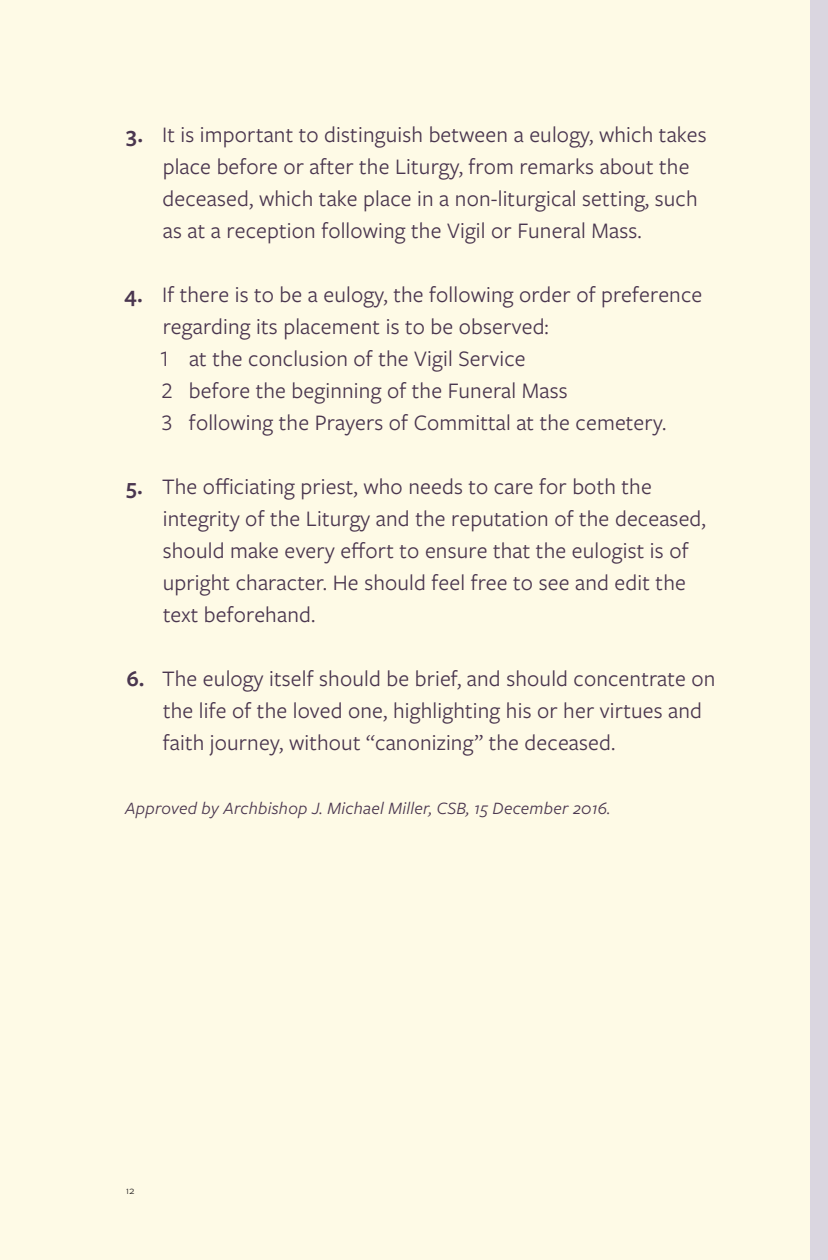
<style>
.page{position:relative;width:828px;height:1260px;background:#fff}
.page>*{position:absolute;margin:0;border:0;box-sizing:border-box;transform-origin:0 0}
.t1{font:23px/32px "Freight Sans Pro";letter-spacing:.005em;color:#4a364f}
.t2{font:italic 18px "Freight Sans Pro";letter-spacing:.015em;color:#4a364f}
.t3{font:12px "Mr Eaves San OT";color:#231f20}
.s1{font-weight:600}
</style>
<div class="page">
<div style="left:0;top:0;width:810px;height:1260px;background:#fefae6"></div>
<div style="left:810px;top:0;width:18px;height:1260px;background:#dad6e0"></div>
<p class="t1" style="left:163px;top:118px;width:546px;text-indent:-37px"><span class="s1">3.</span> It is important to distinguish between a eulogy, which takes place before or after the Liturgy, from remarks about the deceased, which take place in a non-liturgical setting, such as at a reception following the Vigil or Funeral Mass.</p>
<p class="t1" style="left:159px;top:278px;width:545px;text-indent:-35px"><span class="s1">4.</span> If there is to be a eulogy, the following order of preference regarding its placement is to be observed:<br>1 at the conclusion of the Vigil Service<br>2 before the beginning of the Funeral Mass<br>3 following the Prayers of Committal at the cemetery.</p>
<p class="t1" style="left:163px;top:470px;width:545px;text-indent:-36px"><span class="s1">5.</span> The officiating priest, who needs to care for both the integrity of the Liturgy and the reputation of the deceased, should make every effort to ensure that the eulogist is of upright character. He should feel free to see and edit the text beforehand.</p>
<p class="t1" style="left:163px;top:662px;width:554px;text-indent:-36px"><span class="s1">6.</span> The eulogy itself should be brief, and should concentrate on the life of the loved one, highlighting his or her virtues and faith journey, without “canonizing” the deceased.</p>
<p class="t2" style="left:125px;top:796px;width:487px">Approved by Archbishop J. Michael Miller, CSB, 15 December 2016.</p>
<p class="t3" style="left:126px;top:1184px;width:10px">12</p>
</div>
